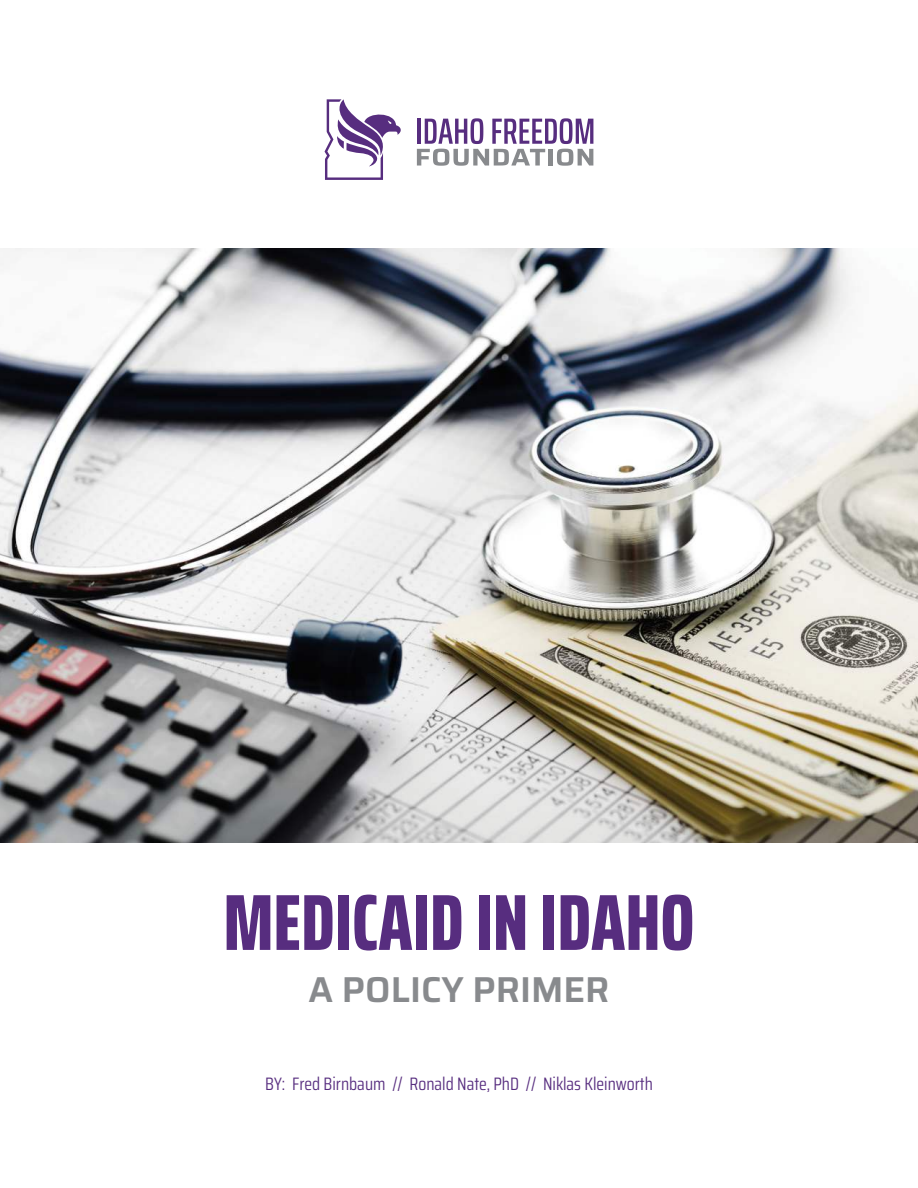
<style>
.page{position:relative;width:918px;height:1188px;background:#fff}
.page>*{position:absolute;margin:0;border:0;box-sizing:border-box;transform-origin:0 0}
.t1{font:800 extra-condensed 79.5px "Saira";color:#572d7f}
.t2{font:600 36px "Saira";color:#888a8d}
.t3{font:18px "Saira Condensed";color:#572d7f}
</style>
<div class="page">
<img style="left:0;top:248px;width:918px;height:594px">
<svg style="left:417px;top:118px;width:176px;height:48px"></svg>
<svg style="left:325px;top:99px;width:76px;height:81px"></svg>
<h1 class="t1" style="left:224px;top:895px;width:472px">MEDICAID IN IDAHO</h1>
<h2 class="t2" style="left:308px;top:968px;width:303px">A POLICY PRIMER</h2>
<p class="t3" style="left:265px;top:1076px;width:389px">BY: Fred Birnbaum // Ronald Nate, PhD // Niklas Kleinworth</p>
</div>
